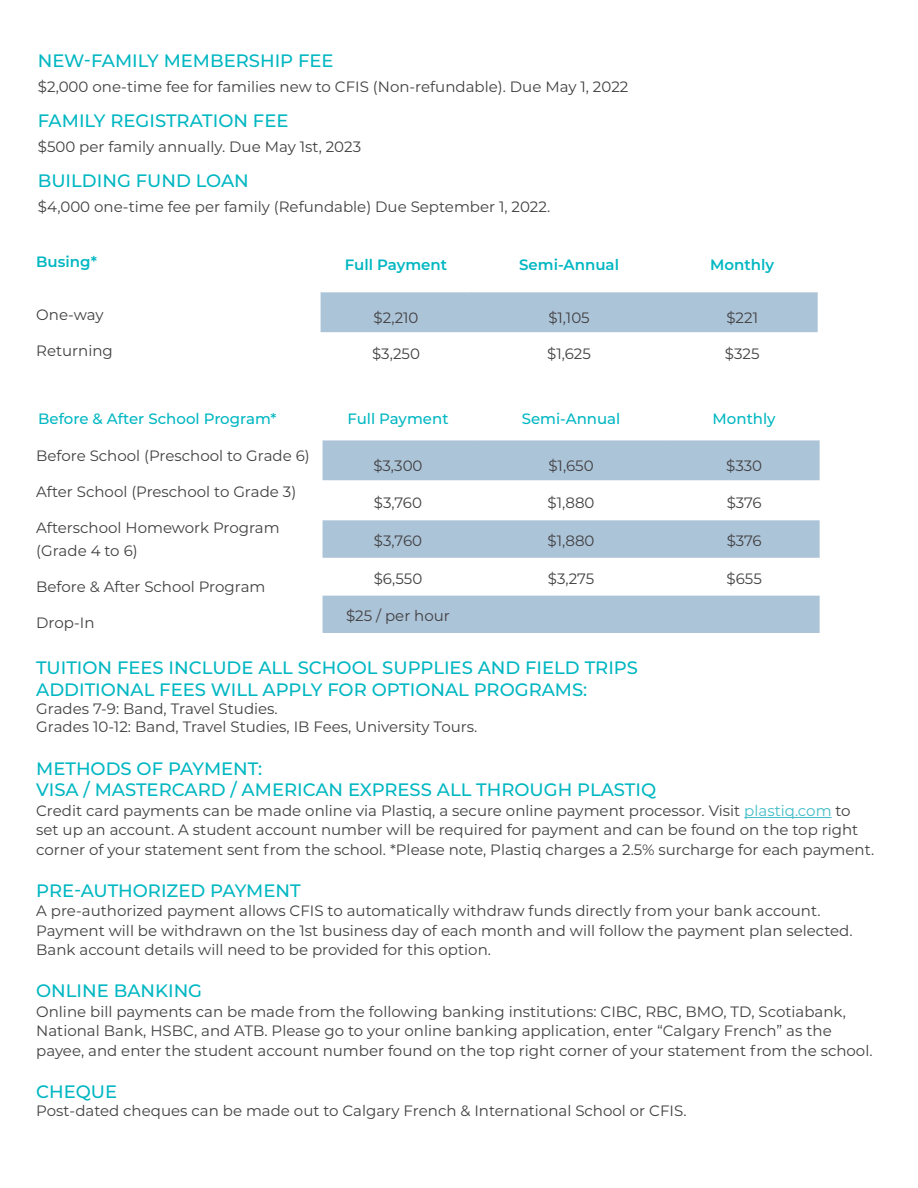
<style>
.page{position:relative;width:918px;height:1188px;background:#fff}
.page>*{position:absolute;margin:0;border:0;box-sizing:border-box;transform-origin:0 0}
.t1{font:500 18px/21.6px "Montserrat";color:#01b7c2}
.t2{font:15px/19.5px "Montserrat";color:#414042}
.t3{font:500 15px "Montserrat";color:#01b7c2}
.t4{font:600 15px "Montserrat";color:#01b7c2}
.s1{color:#42bdc7}
</style>
<div class="page">
<div style="left:321px;top:292px;width:497px;height:40px;background:#acc4d8"></div>
<svg style="left:323px;top:440px;width:497px;height:193px;fill:#acc4d8"></svg>
<svg style="left:323px;top:558px;width:497px;height:37px"></svg>
<hr style="left:744px;top:817px;width:88px;height:1px;background:#42bdc7">
<p class="t1" style="left:38px;top:49px;width:297px">NEW-FAMILY MEMBERSHIP FEE</p>
<p class="t2" style="left:38px;top:76px;width:592px">$2,000 one-time fee for families new to CFIS (Non-refundable). Due May 1, 2022</p>
<p class="t1" style="left:38px;top:109px;width:252px">FAMILY REGISTRATION FEE</p>
<p class="t2" style="left:38px;top:136px;width:325px">$500 per family annually. Due May 1st, 2023</p>
<p class="t1" style="left:38px;top:169px;width:213px">BUILDING FUND LOAN</p>
<p class="t2" style="left:38px;top:196px;width:514px">$4,000 one-time fee per family (Refundable) Due September 1, 2022.</p>
<p class="t4" style="left:36px;top:251px;width:62px">Busing*</p>
<p class="t2" style="left:36px;top:305px;width:69px">One-way</p>
<p class="t2" style="left:36px;top:341px;width:78px">Returning</p>
<p class="t3" style="left:38px;top:408px;width:240px">Before &amp; After School Program*</p>
<p class="t2" style="left:36px;top:446px;width:275px">Before School (Preschool to Grade 6)</p>
<p class="t2" style="left:36px;top:482px;width:262px">After School (Preschool to Grade 3)</p>
<p class="t2" style="left:36px;top:516px;width:245px;line-height:22.5px">Afterschool Homework Program (Grade 4 to 6)</p>
<p class="t2" style="left:36px;top:576px;width:231px">Before &amp; After School Program</p>
<p class="t2" style="left:36px;top:612px;width:60px">Drop-In</p>
<p class="t4" style="left:345px;top:254px;width:104px">Full Payment</p>
<p class="t4" style="left:519px;top:254px;width:101px">Semi-Annual</p>
<p class="t4" style="left:710px;top:254px;width:65px">Monthly</p>
<p class="t2" style="left:374px;top:307px;width:47px">$2,210</p>
<p class="t2" style="left:548px;top:307px;width:43px">$1,105</p>
<p class="t2" style="left:726px;top:307px;width:33px">$221</p>
<p class="t2" style="left:372px;top:344px;width:49px">$3,250</p>
<p class="t2" style="left:547px;top:344px;width:45px">$1,625</p>
<p class="t2" style="left:725px;top:344px;width:36px">$325</p>
<p class="t3" style="left:347px;top:408px;width:103px">Full Payment</p>
<p class="t3" style="left:522px;top:408px;width:100px">Semi-Annual</p>
<p class="t3" style="left:713px;top:408px;width:65px">Monthly</p>
<p class="t2" style="left:373px;top:455px;width:51px">$3,300</p>
<p class="t2" style="left:549px;top:455px;width:47px">$1,650</p>
<p class="t2" style="left:726px;top:455px;width:37px">$330</p>
<p class="t2" style="left:374px;top:492px;width:50px">$3,760</p>
<p class="t2" style="left:548px;top:492px;width:48px">$1,880</p>
<p class="t2" style="left:727px;top:492px;width:37px">$376</p>
<p class="t2" style="left:374px;top:531px;width:50px">$3,760</p>
<p class="t2" style="left:548px;top:531px;width:48px">$1,880</p>
<p class="t2" style="left:727px;top:531px;width:37px">$376</p>
<p class="t2" style="left:374px;top:568px;width:50px">$6,550</p>
<p class="t2" style="left:548px;top:568px;width:48px">$3,275</p>
<p class="t2" style="left:727px;top:568px;width:37px">$655</p>
<p class="t2" style="left:346px;top:606px;width:105px">$25 / per hour</p>
<p class="t1" style="left:36px;top:656px;width:603px">TUITION FEES INCLUDE ALL SCHOOL SUPPLIES AND FIELD TRIPS<br>ADDITIONAL FEES WILL APPLY FOR OPTIONAL PROGRAMS:</p>
<p class="t2" style="left:36px;top:699px;width:443px;line-height:18px">Grades 7-9: Band, Travel Studies.<br>Grades 10-12: Band, Travel Studies, IB Fees, University Tours.</p>
<p class="t1" style="left:36px;top:757px;width:622px">METHODS OF PAYMENT:<br>VISA / MASTERCARD / AMERICAN EXPRESS ALL THROUGH PLASTIQ</p>
<p class="t2" style="left:36px;top:800px;width:839px">Credit card payments can be made online via Plastiq, a secure online payment processor. Visit <span class="s1">plastiq.com</span> to set up an account. A student account number will be required for payment and can be found on the top right corner of your statement sent from the school. *Please note, Plastiq charges a 2.5% surcharge for each payment.</p>
<p class="t1" style="left:36px;top:879px;width:266px">PRE-AUTHORIZED PAYMENT</p>
<p class="t2" style="left:36px;top:901px;width:818px">A pre-authorized payment allows CFIS to automatically withdraw funds directly from your bank account.<br>Payment will be withdrawn on the 1st business day of each month and will follow the payment plan selected.<br>Bank account details will need to be provided for this option.</p>
<p class="t1" style="left:36px;top:979px;width:167px">ONLINE BANKING</p>
<p class="t2" style="left:36px;top:1001px;width:838px">Online bill payments can be made from the following banking institutions: CIBC, RBC, BMO, TD, Scotiabank,<br>National Bank, HSBC, and ATB. Please go to your online banking application, enter “Calgary French” as the payee, and enter the student account number found on the top right corner of your statement from the school.</p>
<p class="t1" style="left:36px;top:1080px;width:83px">CHEQUE</p>
<p class="t2" style="left:36px;top:1100px;width:652px">Post-dated cheques can be made out to Calgary French &amp; International School or CFIS.</p>
</div>
